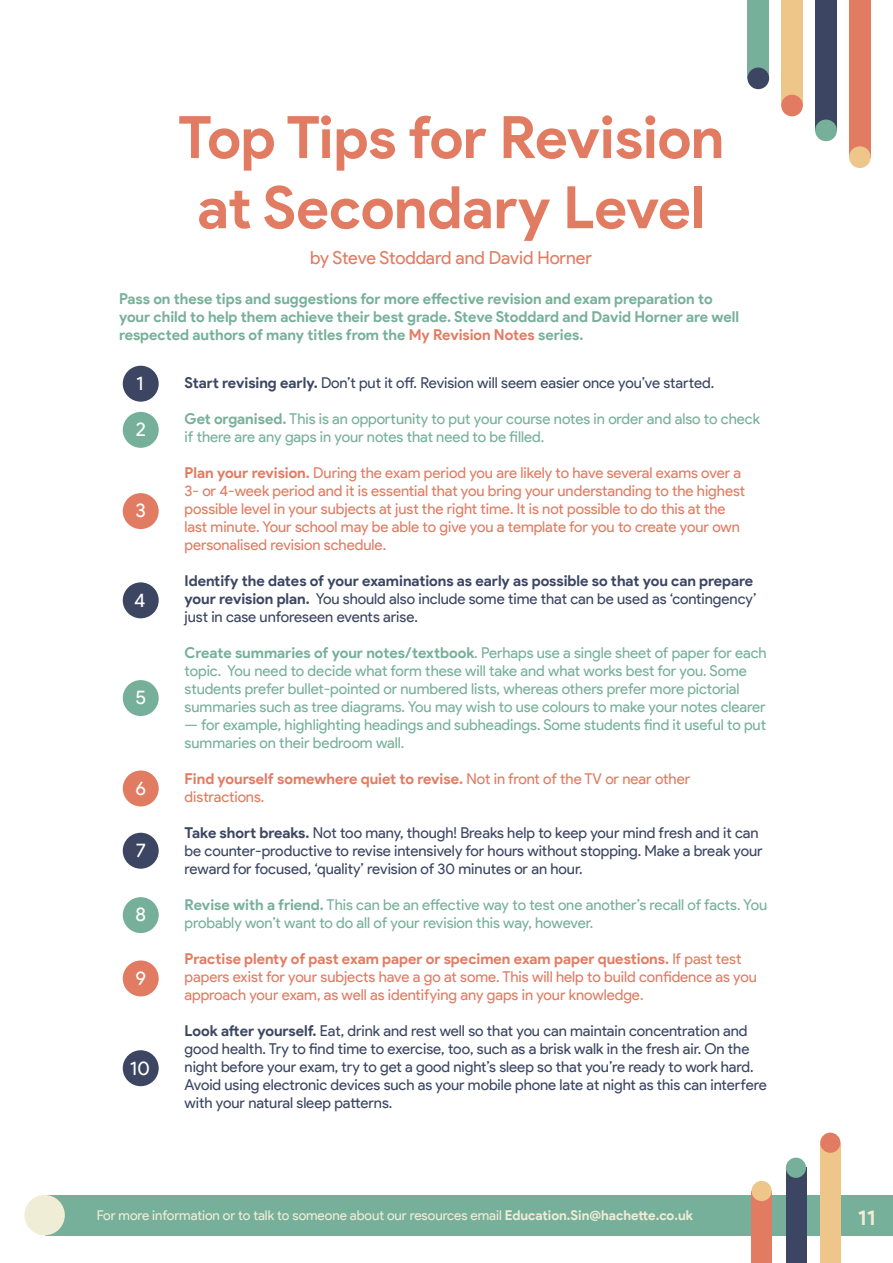
<style>
.page{position:relative;width:893px;height:1263px;background:#fff}
.page>*{position:absolute;margin:0;border:0;box-sizing:border-box;transform-origin:0 0}
.t1{font:700 58.5px/70.2px "Product Sans";letter-spacing:-.005em;color:#e17c63;text-align:center}
.t2{font:700 21px "Product Sans";color:#efedd6}
.t3{font:19.35px "Product Sans";color:#fff}
.t4{font:18px "Product Sans";letter-spacing:-.005em;color:#e17c63}
.t5{font:15px/18px "Product Sans";color:#3c4662}
.t6{font:15px/18px "Product Sans";color:#77b09a}
.t7{font:15px/18px "Product Sans";letter-spacing:-.005em;color:#e17c63}
.t8{font:700 15px/18px "Product Sans";color:#77b09a}
.t9{font:13.5px "Product Sans";letter-spacing:-.005em;color:#efedd6}
.s1{color:#e17c63}
.s2{font-weight:700}
</style>
<div class="page">
<div style="left:45px;top:1195px;width:848px;height:40px;background:#77b09a"></div>
<div style="left:820px;top:1143px;width:20px;height:120px;background:#efc68a"></div>
<div style="left:751px;top:1191px;width:21px;height:72px;background:#e17c63"></div>
<div style="left:786px;top:1168px;width:20px;height:95px;background:#3c4662"></div>
<div style="left:820px;top:1132px;width:20px;height:21px;background:#e17c63;border-radius:50%"></div>
<div style="left:786px;top:1158px;width:20px;height:20px;background:#77b09a;border-radius:50%"></div>
<div style="left:24px;top:1195px;width:41px;height:40px;background:#efedd6;border-radius:50%"></div>
<div style="left:751px;top:1181px;width:21px;height:20px;background:#efc68a;border-radius:50%"></div>
<div style="left:123px;top:366px;width:36px;height:36px;background:#3c4662;border-radius:50%"></div>
<div style="left:123px;top:412px;width:36px;height:36px;background:#77b09a;border-radius:50%"></div>
<div style="left:123px;top:493px;width:36px;height:36px;background:#e17c63;border-radius:50%"></div>
<div style="left:123px;top:582px;width:36px;height:36px;background:#3c4662;border-radius:50%"></div>
<div style="left:123px;top:680px;width:36px;height:36px;background:#77b09a;border-radius:50%"></div>
<div style="left:123px;top:770px;width:36px;height:36px;background:#e17c63;border-radius:50%"></div>
<div style="left:123px;top:833px;width:36px;height:36px;background:#3c4662;border-radius:50%"></div>
<div style="left:123px;top:897px;width:36px;height:36px;background:#77b09a;border-radius:50%"></div>
<div style="left:123px;top:960px;width:36px;height:36px;background:#e17c63;border-radius:50%"></div>
<div style="left:123px;top:1050px;width:36px;height:36px;background:#3c4662;border-radius:50%"></div>
<div style="left:849px;top:0;width:22px;height:157px;background:#e17c63"></div>
<div style="left:781px;top:0;width:22px;height:106px;background:#efc68a"></div>
<div style="left:815px;top:0;width:22px;height:130px;background:#3c4662"></div>
<div style="left:747px;top:0;width:22px;height:78px;background:#77b09a"></div>
<div style="left:849px;top:146px;width:22px;height:22px;background:#efc68a;border-radius:50%"></div>
<div style="left:815px;top:120px;width:22px;height:21px;background:#77b09a;border-radius:50%"></div>
<div style="left:781px;top:95px;width:22px;height:21px;background:#e17c63;border-radius:50%"></div>
<div style="left:747px;top:68px;width:22px;height:21px;background:#3c4662;border-radius:50%"></div>
<h1 class="t1" style="left:178px;top:103px;width:548px">Top Tips for Revision at Secondary Level</h1>
<p class="t4" style="left:310px;top:248px;width:283px">by Steve Stoddard and David Horner</p>
<p class="t8" style="left:119px;top:290px;width:621px">Pass on these tips and suggestions for more effective revision and exam preparation to your child to help them achieve their best grade. Steve Stoddard and David Horner are well respected authors of many titles from the <span class="s1">My Revision Notes</span> series.</p>
<p class="t3" style="left:136px;top:372px;width:9px">1</p>
<p class="t3" style="left:136px;top:419px;width:12px">2</p>
<p class="t3" style="left:136px;top:500px;width:12px">3</p>
<p class="t3" style="left:134px;top:589px;width:13px">4</p>
<p class="t3" style="left:135px;top:687px;width:12px">5</p>
<p class="t3" style="left:135px;top:777px;width:12px">6</p>
<p class="t3" style="left:136px;top:839px;width:12px">7</p>
<p class="t3" style="left:135px;top:904px;width:12px">8</p>
<p class="t3" style="left:135px;top:967px;width:12px">9</p>
<p class="t3" style="left:130px;top:1057px;width:21px">10</p>
<p class="t5" style="left:185px;top:374px;width:531px"><span class="s2">Start revising early.</span> Don’t put it off. Revision will seem easier once you’ve started.</p>
<p class="t6" style="left:185px;top:410px;width:577px"><span class="s2">Get organised.</span> This is an opportunity to put your course notes in order and also to check if there are any gaps in your notes that need to be filled.</p>
<p class="t7" style="left:185px;top:464px;width:562px"><span class="s2">Plan your revision.</span> During the exam period you are likely to have several exams over a 3- or 4-week period and it is essential that you bring your understanding to the highest possible level in your subjects at just the right time. It is not possible to do this at the last minute. Your school may be able to give you a template for you to create your own personalised revision schedule.</p>
<p class="t5" style="left:185px;top:572px;width:573px"><span class="s2">Identify the dates of your examinations as early as possible so that you can prepare your revision plan.</span> You should also include some time that can be used as ‘contingency’ just in case unforeseen events arise.</p>
<p class="t6" style="left:185px;top:644px;width:584px"><span class="s2">Create summaries of your notes/textbook</span>. Perhaps use a single sheet of paper for each topic. You need to decide what form these will take and what works best for you. Some students prefer bullet-pointed or numbered lists, whereas others prefer more pictorial summaries such as tree diagrams. You may wish to use colours to make your notes clearer</p>
<p class="t6" style="left:185px;top:716px;width:583px">— for example, highlighting headings and subheadings. Some students find it useful to put summaries on their bedroom wall.</p>
<p class="t7" style="left:185px;top:770px;width:507px"><span class="s2">Find yourself somewhere quiet to revise.</span> Not in front of the TV or near other distractions.</p>
<p class="t5" style="left:185px;top:824px;width:580px"><span class="s2">Take short breaks.</span> Not too many, though! Breaks help to keep your mind fresh and it can be counter-productive to revise intensively for hours without stopping. Make a break your reward for focused, ‘quality’ revision of 30 minutes or an hour.</p>
<p class="t6" style="left:185px;top:896px;width:584px"><span class="s2">Revise with a friend.</span> This can be an effective way to test one another’s recall of facts. You probably won’t want to do all of your revision this way, however.</p>
<p class="t7" style="left:185px;top:950px;width:574px"><span class="s2">Practise plenty of past exam paper or specimen exam paper questions.</span> If past test papers exist for your subjects have a go at some. This will help to build confidence as you approach your exam, as well as identifying any gaps in your knowledge.</p>
<p class="t5" style="left:185px;top:1022px;width:584px"><span class="s2">Look after yourself.</span> Eat, drink and rest well so that you can maintain concentration and good health. Try to find time to exercise, too, such as a brisk walk in the fresh air. On the night before your exam, try to get a good night’s sleep so that you’re ready to work hard.<br>Avoid using electronic devices such as your mobile phone late at night as this can interfere with your natural sleep patterns.</p>
<p class="t9" style="left:97px;top:1208px;width:598px">For more information or to talk to someone about our resources email <span class="s2">Education.Sin@hachette.co.uk</span></p>
<h2 class="t2" style="left:858px;top:1205px;width:19px">11</h2>
</div>
